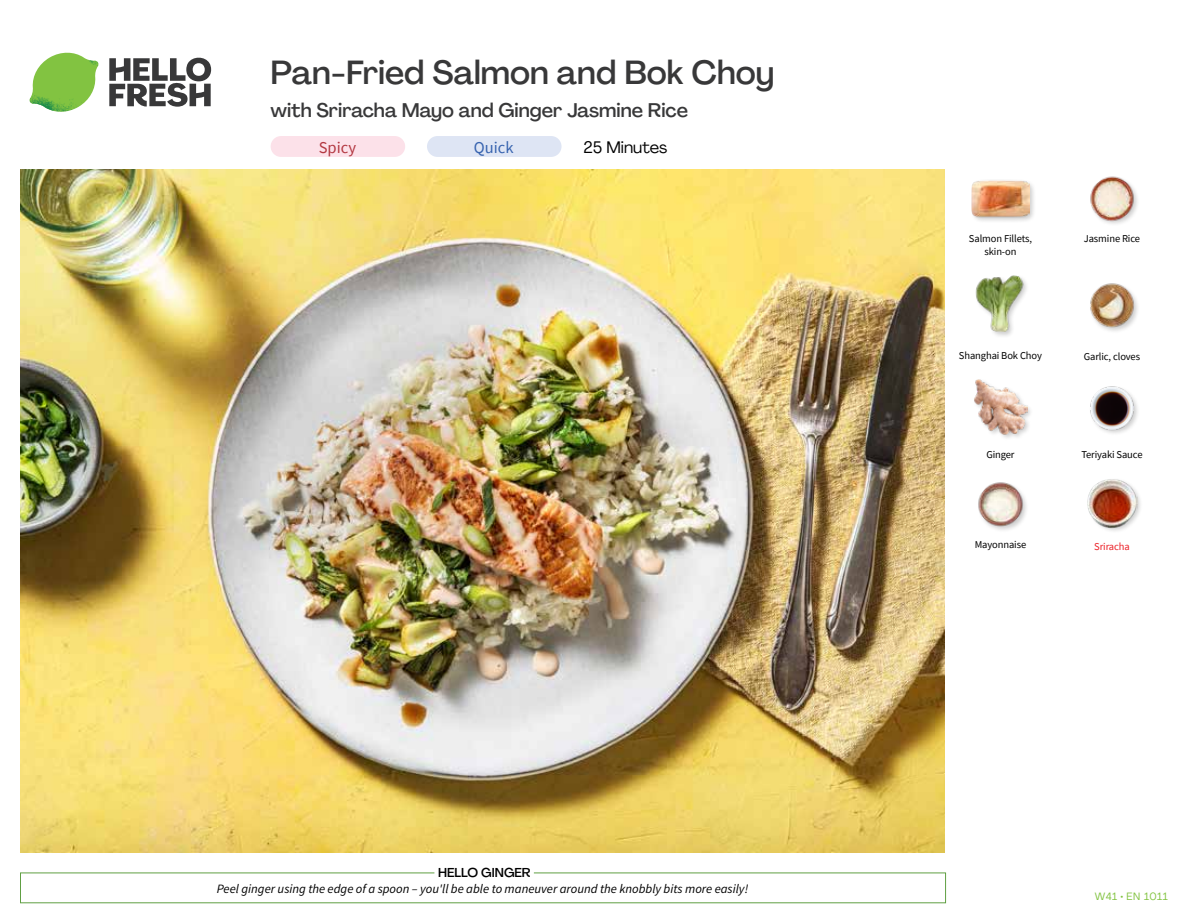
<style>
.page{position:relative;width:1188px;height:918px;background:#fff}
.page>*{position:absolute;margin:0;border:0;box-sizing:border-box;transform-origin:0 0}
.t1{font:500 33px "Agrandir";color:#383839}
.t2{font:500 19.5px "Agrandir";color:#383839}
.t3{font:16.5px "Agrandir";color:#000}
.t4{font:16.5px "Source Sans Pro";color:#b33841}
.t5{font:16.5px "Source Sans Pro";color:#3763af}
.t6{font:italic 12.75px "Source Sans Pro";color:#000}
.t7{font:500 12.75px "Agrandir";color:#000}
.t8{font:10.5px/13.5px "Source Sans Pro";letter-spacing:-.01em;color:#000;text-align:center}
.t9{font:10.5px "Agrandir";letter-spacing:.05em;color:#82c341}
.t10{font:10.5px "Source Sans Pro";letter-spacing:-.01em;color:#ec2027}
</style>
<div class="page">
<svg style="left:109px;top:57px;width:102px;height:50px"></svg>
<svg style="left:34px;top:53px;width:62px;height:40px"></svg>
<img style="left:67px;top:53px;width:32px;height:26px">
<img style="left:33px;top:75px;width:59px;height:11px">
<img style="left:29px;top:79px;width:61px;height:33px">
<img style="left:65px;top:86px;width:27px;height:25px">
<div style="left:20px;top:873px;width:926px;height:30px;border:1px solid #609f43"></div>
<div style="left:434px;top:865px;width:100px;height:15px;background:#fff"></div>
<img style="left:21px;top:170px;width:924px;height:682px">
<div style="left:271px;top:136px;width:134px;height:21px;background:#fce1e9;border-radius:10px"></div>
<div style="left:427px;top:136px;width:135px;height:21px;background:#dee5f4;border-radius:10px"></div>
<div style="left:1087px;top:478px;width:56px;height:56px;background:#000;opacity:.2"></div>
<img style="left:1087px;top:478px;width:50px;height:50px">
<img style="left:978px;top:482px;width:49px;height:48px">
<img style="left:1090px;top:386px;width:48px;height:48px">
<div style="left:973px;top:378px;width:60px;height:63px;background:#000;opacity:.2"></div>
<img style="left:974px;top:378px;width:53px;height:58px">
<img style="left:1090px;top:283px;width:48px;height:48px">
<div style="left:975px;top:274px;width:54px;height:65px;background:#000;opacity:.2"></div>
<img style="left:975px;top:274px;width:54px;height:58px">
<img style="left:1090px;top:176px;width:48px;height:48px">
<div style="left:971px;top:179px;width:65px;height:45px;background:#000;opacity:.2"></div>
<img style="left:972px;top:179px;width:57px;height:45px">
<h1 class="t1" style="left:271px;top:52px;width:505px">Pan-Fried Salmon and Bok Choy</h1>
<h2 class="t2" style="left:271px;top:98px;width:419px">with Sriracha Mayo and Ginger Jasmine Rice</h2>
<h3 class="t3" style="left:583px;top:137px;width:86px">25 Minutes</h3>
<h3 class="t5" style="left:474px;top:137px;width:41px">Quick</h3>
<h3 class="t4" style="left:319px;top:137px;width:39px">Spicy</h3>
<p class="t7" style="left:438px;top:864px;width:94px">HELLO GINGER</p>
<p class="t6" style="left:217px;top:881px;width:533px">Peel ginger using the edge of a spoon – you'll be able to maneuver around the knobbly bits more easily!</p>
<p class="t8" style="left:969px;top:231px;width:64px">Salmon Fillets, skin-on</p>
<p class="t8" style="left:1084px;top:231px;width:58px">Jasmine Rice</p>
<p class="t8" style="left:959px;top:348px;width:84px">Shanghai Bok Choy</p>
<p class="t8" style="left:1084px;top:349px;width:58px">Garlic, cloves</p>
<p class="t8" style="left:986px;top:448px;width:30px">Ginger</p>
<p class="t8" style="left:1081px;top:448px;width:63px">Teriyaki Sauce</p>
<p class="t8" style="left:975px;top:538px;width:53px">Mayonnaise</p>
<p class="t10" style="left:1094px;top:539px;width:37px">Sriracha</p>
<p class="t9" style="left:1095px;top:890px;width:75px">W41 • EN 1011</p>
</div>
